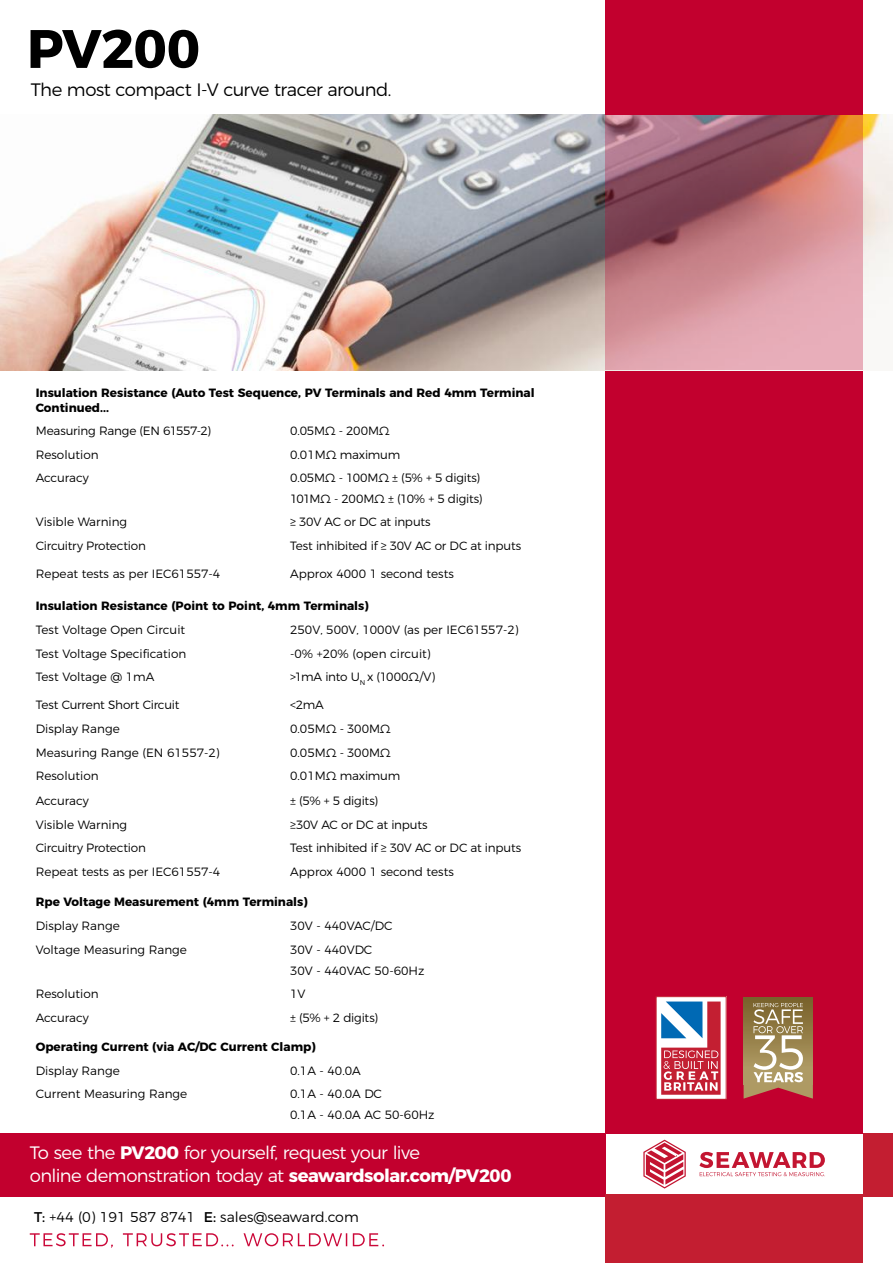
<style>
.page{position:relative;width:893px;height:1263px;background:#fff}
.page>*{position:absolute;margin:0;border:0;box-sizing:border-box;transform-origin:0 0}
.t1{font:700 54px "Montserrat";color:#000}
.t2{font:300 18px/22.5px "Montserrat";letter-spacing:-.03em;color:#fff}
.t3{font:300 18px "Montserrat";letter-spacing:-.03em;color:#000}
.t4{font:300 14.1px "Montserrat";color:#000}
.t5{font:300 12px/21px "Montserrat";color:#000}
.t6{font:700 12px/14.4px "Montserrat";color:#000}
.t7{font:300 12px/20.1px "Montserrat";letter-spacing:-.02em;color:#000}
.t8{font:300 12px "Montserrat";letter-spacing:-.025em;color:#000}
.s1{font-weight:700}
.s2{font-weight:400}
</style>
<div class="page">
<div style="left:605px;top:370px;width:258px;height:763px;background:#c2002e"></div>
<img style="left:0;top:115px;width:893px;height:255px">
<div style="left:0;top:1133px;width:605px;height:63px;background:#c2002e"></div>
<div style="left:863px;top:1133px;width:30px;height:63px;background:#c31e31"></div>
<div style="left:605px;top:1195px;width:258px;height:68px;background:#c31e31"></div>
<div style="left:605px;top:0;width:258px;height:115px;background:#c2002e"></div>
<svg style="left:605px;top:115px;width:258px;height:255px;background:#be7f87"></svg>
<svg style="left:643px;top:1140px;width:43px;height:48px"></svg>
<svg style="left:699px;top:1152px;width:126px;height:24px"></svg>
<svg style="left:744px;top:997px;width:69px;height:101px;background:#ac926a"></svg>
<div style="left:656px;top:996px;width:70px;height:103px;background:#fff"></div>
<div style="left:656px;top:996px;width:71px;height:104px;border:1px solid #c31f32"></div>
<svg style="left:661px;top:1001px;width:60px;height:94px"></svg>
<svg style="left:30px;top:1233px;width:354px;height:14px"></svg>
<h1 class="t1" style="left:27px;top:4px;width:175px">PV200</h1>
<h2 class="t3" style="left:31px;top:76px;width:362px">The most compact I-V curve tracer around.</h2>
<p class="t6" style="left:36px;top:385px;width:500px">Insulation Resistance (Auto Test Sequence, PV Terminals and Red 4mm Terminal<br>Continued...</p>
<p class="t7" style="left:36px;top:420px;width:177px">Measuring Range (EN 61557-2)</p>
<p class="t7" style="left:290px;top:420px;width:101px">0.05MΩ - 200MΩ</p>
<p class="t5" style="left:36px;top:443px;width:64px">Resolution</p>
<p class="t5" style="left:290px;top:443px;width:112px">0.01MΩ maximum</p>
<p class="t5" style="left:36px;top:467px;width:55px">Accuracy</p>
<p class="t7" style="left:290px;top:467px;width:194px">0.05MΩ - 100MΩ ± (5% + 5 digits)<br>101MΩ - 200MΩ ± (10% + 5 digits)</p>
<p class="t5" style="left:36px;top:510px;width:93px">Visible Warning</p>
<p class="t8" style="left:290px;top:512px;width:142px">≥ 30V AC or DC at inputs</p>
<p class="t7" style="left:36px;top:534px;width:112px">Circuitry Protection</p>
<p class="t8" style="left:290px;top:536px;width:233px">Test inhibited if ≥ 30V AC or DC at inputs</p>
<p class="t5" style="left:36px;top:562px;width:186px">Repeat tests as per IEC61557-4</p>
<p class="t5" style="left:290px;top:562px;width:165px">Approx 4000 1 second tests</p>
<p class="t6" style="left:36px;top:597px;width:334px">Insulation Resistance (Point to Point, 4mm Terminals)</p>
<p class="t5" style="left:36px;top:618px;width:151px">Test Voltage Open Circuit</p>
<p class="t5" style="left:290px;top:618px;width:230px">250V, 500V, 1000V (as per IEC61557-2)</p>
<p class="t5" style="left:36px;top:642px;width:152px">Test Voltage Specification</p>
<p class="t5" style="left:290px;top:642px;width:142px">-0% +20% (open circuit)</p>
<p class="t5" style="left:36px;top:665px;width:120px">Test Voltage @ 1mA</p>
<p class="t8" style="left:290px;top:667px;width:146px">&gt;1mA into U<sub>N</sub> x (1000Ω/V)</p>
<p class="t7" style="left:36px;top:694px;width:145px">Test Current Short Circuit</p>
<p class="t5" style="left:290px;top:694px;width:35px">&lt;2mA</p>
<p class="t5" style="left:36px;top:717px;width:86px">Display Range</p>
<p class="t5" style="left:290px;top:717px;width:102px">0.05MΩ - 300MΩ</p>
<p class="t5" style="left:36px;top:741px;width:185px">Measuring Range (EN 61557-2)</p>
<p class="t5" style="left:290px;top:741px;width:102px">0.05MΩ - 300MΩ</p>
<p class="t5" style="left:36px;top:764px;width:64px">Resolution</p>
<p class="t5" style="left:290px;top:764px;width:112px">0.01MΩ maximum</p>
<p class="t5" style="left:36px;top:789px;width:55px">Accuracy</p>
<p class="t5" style="left:290px;top:789px;width:89px">± (5% + 5 digits)</p>
<p class="t5" style="left:36px;top:813px;width:93px">Visible Warning</p>
<p class="t8" style="left:290px;top:815px;width:139px">≥30V AC or DC at inputs</p>
<p class="t7" style="left:36px;top:837px;width:112px">Circuitry Protection</p>
<p class="t8" style="left:290px;top:839px;width:233px">Test inhibited if ≥ 30V AC or DC at inputs</p>
<p class="t5" style="left:36px;top:860px;width:186px">Repeat tests as per IEC61557-4</p>
<p class="t5" style="left:290px;top:860px;width:165px">Approx 4000 1 second tests</p>
<p class="t6" style="left:36px;top:894px;width:273px">Rpe Voltage Measurement (4mm Terminals)</p>
<p class="t5" style="left:36px;top:914px;width:86px">Display Range</p>
<p class="t5" style="left:290px;top:914px;width:104px">30V - 440VAC/DC</p>
<p class="t5" style="left:36px;top:938px;width:153px">Voltage Measuring Range</p>
<p class="t5" style="left:290px;top:938px;width:136px">30V - 440VDC<br>30V - 440VAC 50-60Hz</p>
<p class="t5" style="left:36px;top:982px;width:64px">Resolution</p>
<p class="t5" style="left:290px;top:982px;width:17px">1V</p>
<p class="t5" style="left:36px;top:1006px;width:55px">Accuracy</p>
<p class="t5" style="left:290px;top:1006px;width:89px">± (5% + 2 digits)</p>
<p class="t6" style="left:36px;top:1038px;width:281px">Operating Current (via AC/DC Current Clamp)</p>
<p class="t5" style="left:36px;top:1059px;width:86px">Display Range</p>
<p class="t5" style="left:290px;top:1059px;width:72px">0.1A - 40.0A</p>
<p class="t5" style="left:36px;top:1082px;width:153px">Current Measuring Range</p>
<p class="t5" style="left:290px;top:1082px;width:146px">0.1A - 40.0A DC<br>0.1A - 40.0A AC 50-60Hz</p>
<h2 class="t2" style="left:30px;top:1140px;width:483px">To see the <span class="s1">PV200</span> for yourself, request your live<br>online demonstration today at <span class="s1">seawardsolar.com/PV200</span></h2>
<p class="t4" style="left:34px;top:1206px;width:326px"><span class="s2">T:</span> +44 (0) 191 587 8741 <span class="s2">E:</span> sales@seaward.com</p>
</div>
